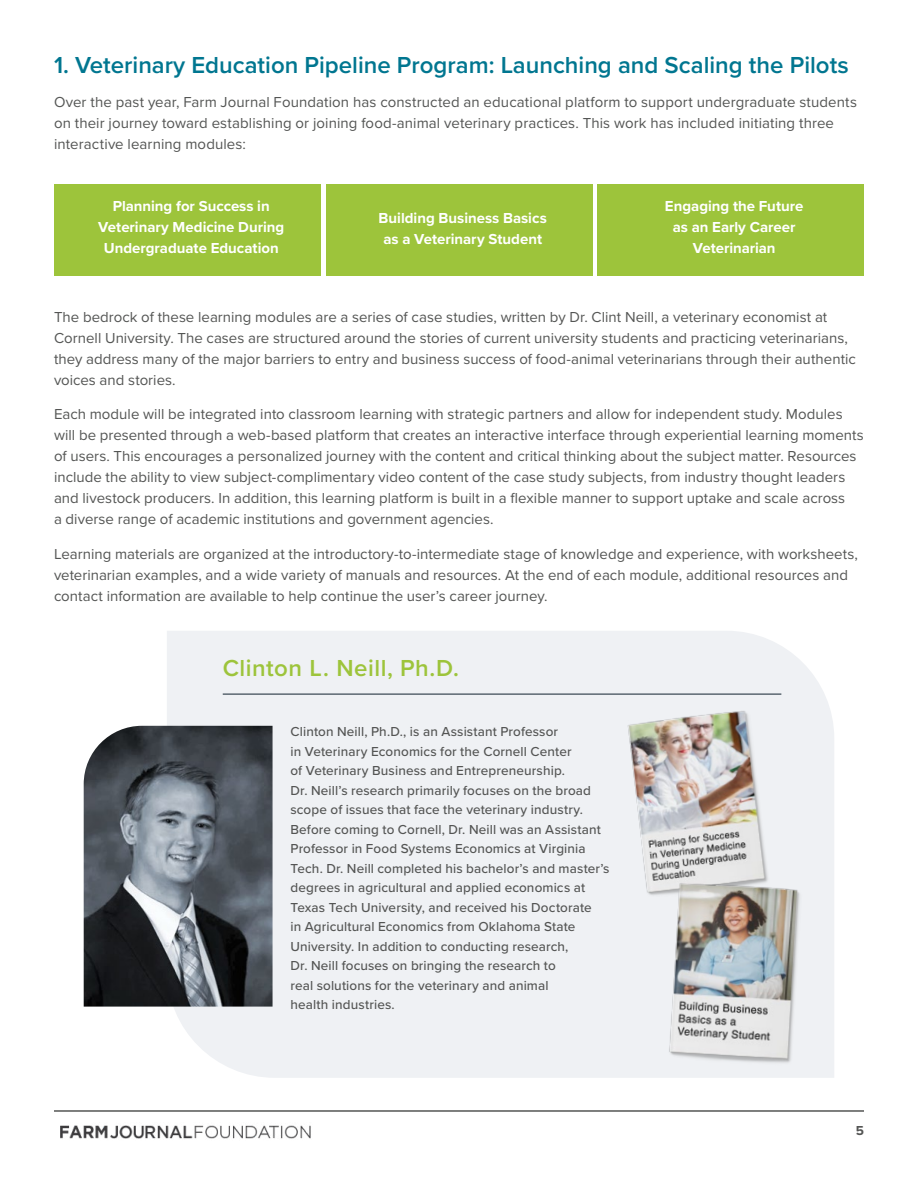
<style>
.page{position:relative;width:918px;height:1188px;background:#fff}
.page>*{position:absolute;margin:0;border:0;box-sizing:border-box;transform-origin:0 0}
.t1{font:600 24px "Proxima Nova";color:#007690}
.t2{font:600 24px "Proxima Nova";letter-spacing:.02em;color:#9dc43b}
.t3{font:15px/21px "Proxima Nova";letter-spacing:.005em;color:#545554}
.t4{font:700 15px/21px "Proxima Nova";color:#fff;text-align:center}
.t5{font:500 13.5px/19.5px "Proxima Nova";letter-spacing:.01em;color:#545554}
.t6{font:700 13.5px "Proxima Nova";color:#545554}
</style>
<div class="page">
<hr style="left:54px;top:1110px;width:810px;height:2px;background:#545554">
<img style="left:60px;top:1125px;width:251px;height:14px">
<div style="left:167px;top:631px;width:636px;height:447px;background:#eff1f4"></div>
<div style="left:55px;top:185px;width:266px;height:91px;background:#9dc43b"></div>
<div style="left:326px;top:185px;width:267px;height:91px;background:#9dc43b"></div>
<div style="left:598px;top:185px;width:266px;height:91px;background:#9dc43b"></div>
<hr style="left:223px;top:693px;width:558px;height:2px;background:#5b6771">
<img style="left:84px;top:726px;width:189px;height:281px">
<img style="left:563px;top:663px;width:271px;height:274px">
<img style="left:608px;top:840px;width:226px;height:238px">
<h1 class="t1" style="left:54px;top:47px;width:796px">1. Veterinary Education Pipeline Program: Launching and Scaling the Pilots</h1>
<p class="t3" style="left:54px;top:91px;width:805px">Over the past year, Farm Journal Foundation has constructed an educational platform to support undergraduate students on their journey toward establishing or joining food-animal veterinary practices. This work has included initiating three interactive learning modules:</p>
<p class="t4" style="left:98px;top:195px;width:187px">Planning for Success in<br>Veterinary Medicine During<br>Undergraduate Education</p>
<p class="t4" style="left:379px;top:207px;width:170px">Building Business Basics as a Veterinary Student</p>
<p class="t4" style="left:665px;top:195px;width:140px">Engaging the Future as an Early Career<br>Veterinarian</p>
<p class="t3" style="left:54px;top:306px;width:804px">The bedrock of these learning modules are a series of case studies, written by Dr. Clint Neill, a veterinary economist at Cornell University. The cases are structured around the stories of current university students and practicing veterinarians, they address many of the major barriers to entry and business success of food-animal veterinarians through their authentic voices and stories.</p>
<p class="t3" style="left:54px;top:403px;width:811px">Each module will be integrated into classroom learning with strategic partners and allow for independent study. Modules will be presented through a web-based platform that creates an interactive interface through experiential learning moments of users. This encourages a personalized journey with the content and critical thinking about the subject matter. Resources include the ability to view subject-complimentary video content of the case study subjects, from industry thought leaders and livestock producers. In addition, this learning platform is built in a flexible manner to support uptake and scale across<br>a diverse range of academic institutions and government agencies.</p>
<p class="t3" style="left:54px;top:543px;width:805px">Learning materials are organized at the introductory-to-intermediate stage of knowledge and experience, with worksheets, veterinarian examples, and a wide variety of manuals and resources. At the end of each module, additional resources and contact information are available to help continue the user’s career journey.</p>
<h1 class="t2" style="left:223px;top:650px;width:238px">Clinton L. Neill, Ph.D.</h1>
<p class="t5" style="left:291px;top:722px;width:321px">Clinton Neill, Ph.D., is an Assistant Professor<br>in Veterinary Economics for the Cornell Center<br>of Veterinary Business and Entrepreneurship.<br>Dr. Neill’s research primarily focuses on the broad scope of issues that face the veterinary industry.<br>Before coming to Cornell, Dr. Neill was an Assistant Professor in Food Systems Economics at Virginia Tech. Dr. Neill completed his bachelor’s and master’s degrees in agricultural and applied economics at Texas Tech University, and received his Doctorate<br>in Agricultural Economics from Oklahoma State University. In addition to conducting research,<br>Dr. Neill focuses on bringing the research to<br>real solutions for the veterinary and animal<br>health industries.</p>
<p class="t6" style="left:856px;top:1121px;width:10px">5</p>
</div>
